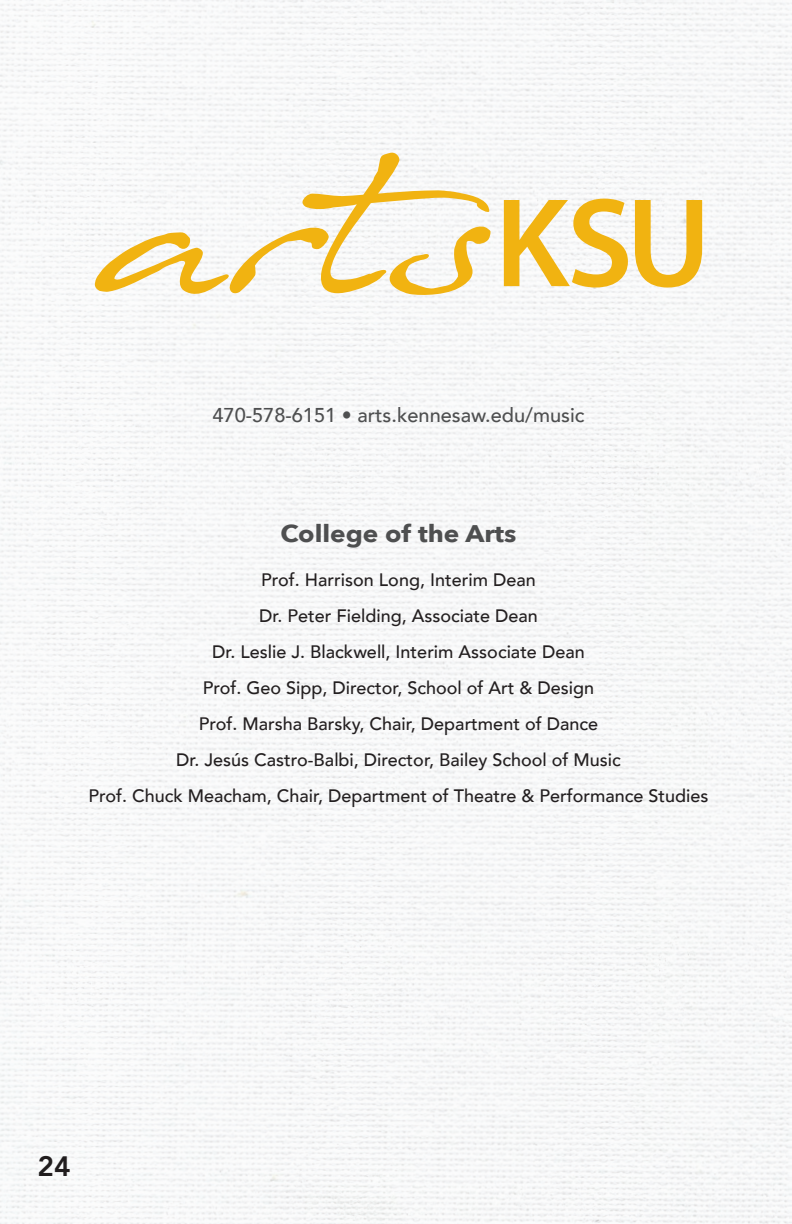
<style>
.page{position:relative;width:792px;height:1224px;background:#fff}
.page>*{position:absolute;margin:0;border:0;box-sizing:border-box;transform-origin:0 0}
.t1{font:800 28px "Avenir";color:#231f20}
.Body_Text{font:700 24px "Avenir Next";color:#4e4f50;scale:1.09 1}
.Body_Text-2{font:500 20px "Avenir";color:#4e4f50}
.Body_Text-3{font:500 18px "Avenir";color:#231f20}
</style>
<div class="page">
<img style="left:0;top:0;width:792px;height:1224px">
<svg style="left:95px;top:151px;width:396px;height:150px"></svg>
<svg style="left:504px;top:199px;width:124px;height:89px"></svg>
<svg style="left:635px;top:200px;width:67px;height:88px"></svg>
<p class="Body_Text-2" style="left:212px;top:398px;width:374px">470-578-6151 • arts.kennesaw.edu/music</p>
<p class="Body_Text" style="left:280px;top:513px;width:218px">College of the Arts</p>
<p class="Body_Text-3" style="left:261px;top:565px;width:276px">Prof. Harrison Long, Interim Dean</p>
<p class="Body_Text-3" style="left:259px;top:601px;width:280px">Dr. Peter Fielding, Associate Dean</p>
<p class="Body_Text-3" style="left:212px;top:637px;width:374px">Dr. Leslie J. Blackwell, Interim Associate Dean</p>
<p class="Body_Text-3" style="left:203px;top:673px;width:393px">Prof. Geo Sipp, Director, School of Art &amp; Design</p>
<p class="Body_Text-3" style="left:199px;top:709px;width:401px">Prof. Marsha Barsky, Chair, Department of Dance</p>
<p class="Body_Text-3" style="left:176px;top:745px;width:446px">Dr. Jesús Castro-Balbi, Director, Bailey School of Music</p>
<p class="Body_Text-3" style="left:88px;top:781px;width:622px">Prof. Chuck Meacham, Chair, Department of Theatre &amp; Performance Studies</p>
<h1 class="t1" style="left:37px;top:1144px;width:35px">24</h1>
</div>
